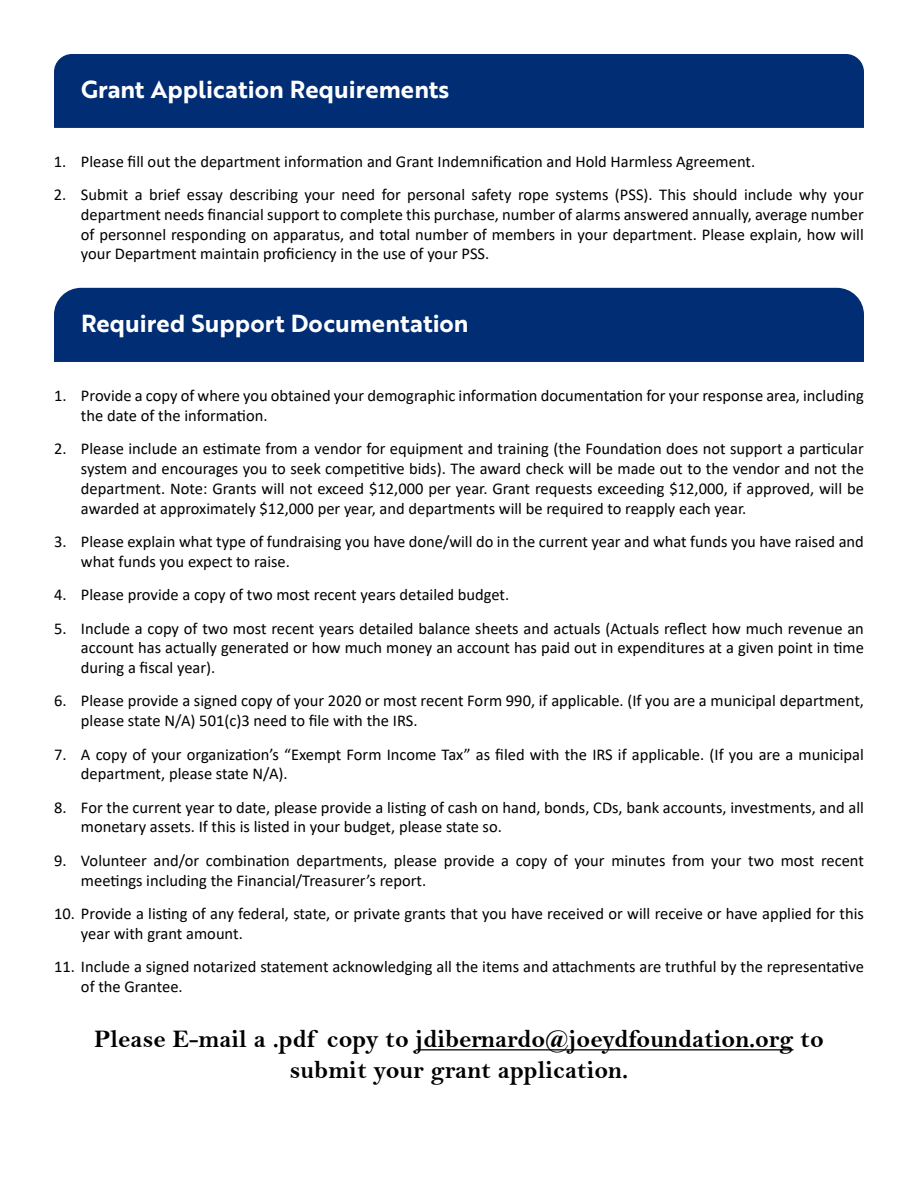
<style>
.page{position:relative;width:918px;height:1188px;background:#fff}
.page>*{position:absolute;margin:0;border:0;box-sizing:border-box;transform-origin:0 0}
.t1{font:25.5px/30.6px "Bell MT Bold";color:#000;text-align:center}
.t2{font:24px "Brother 1816 Bold";color:#fff}
.t3{font:16.5px/19.8px "Calibri";color:#000}
</style>
<div class="page">
<div style="left:54px;top:54px;width:810px;height:74px;background:#002d74"></div>
<div style="left:54px;top:288px;width:810px;height:74px;background:#002d74"></div>
<hr style="left:416px;top:1049px;width:377px;height:1px;background:#000">
<h2 class="t2" style="left:81px;top:71px;width:370px">Grant Application Requirements</h2>
<p class="t3" style="left:54px;top:151px;width:703px">1. Please fill out the department information and Grant Indemnification and Hold Harmless Agreement.</p>
<p class="t3" style="left:81px;top:184px;width:784px;text-align:justify;text-indent:-27px">2. Submit a brief essay describing your need for personal safety rope systems (PSS). This should include why your department needs financial support to complete this purchase, number of alarms answered annually, average number of personnel responding on apparatus, and total number of members in your department. Please explain, how will your Department maintain proficiency in the use of your PSS.</p>
<h2 class="t2" style="left:81px;top:305px;width:389px">Required Support Documentation</h2>
<p class="t3" style="left:81px;top:386px;width:784px;text-indent:-27px">1. Provide a copy of where you obtained your demographic information documentation for your response area, including the date of the information.</p>
<p class="t3" style="left:81px;top:439px;width:785px;text-align:justify;text-indent:-27px">2. Please include an estimate from a vendor for equipment and training (the Foundation does not support a particular system and encourages you to seek competitive bids). The award check will be made out to the vendor and not the department. Note: Grants will not exceed $12,000 per year. Grant requests exceeding $12,000, if approved, will be awarded at approximately $12,000 per year, and departments will be required to reapply each year.</p>
<p class="t3" style="left:81px;top:531px;width:784px;text-indent:-27px">3. Please explain what type of fundraising you have done/will do in the current year and what funds you have raised and what funds you expect to raise.</p>
<p class="t3" style="left:54px;top:584px;width:457px">4. Please provide a copy of two most recent years detailed budget.</p>
<p class="t3" style="left:81px;top:618px;width:785px;text-align:justify;text-indent:-27px">5. Include a copy of two most recent years detailed balance sheets and actuals (Actuals reflect how much revenue an account has actually generated or how much money an account has paid out in expenditures at a given point in time during a fiscal year).</p>
<p class="t3" style="left:81px;top:691px;width:785px;text-indent:-27px">6. Please provide a signed copy of your 2020 or most recent Form 990, if applicable. (If you are a municipal department, please state N/A) 501(c)3 need to file with the IRS.</p>
<p class="t3" style="left:81px;top:744px;width:784px;text-indent:-27px">7. A copy of your organization’s “Exempt Form Income Tax” as filed with the IRS if applicable. (If you are a municipal department, please state N/A).</p>
<p class="t3" style="left:81px;top:797px;width:784px;text-indent:-27px">8. For the current year to date, please provide a listing of cash on hand, bonds, CDs, bank accounts, investments, and all monetary assets. If this is listed in your budget, please state so.</p>
<p class="t3" style="left:81px;top:850px;width:785px;text-indent:-27px">9. Volunteer and/or combination departments, please provide a copy of your minutes from your two most recent meetings including the Financial/Treasurer’s report.</p>
<p class="t3" style="left:81px;top:903px;width:784px;text-indent:-27px">10. Provide a listing of any federal, state, or private grants that you have received or will receive or have applied for this year with grant amount.</p>
<p class="t3" style="left:81px;top:956px;width:785px;text-indent:-27px">11. Include a signed notarized statement acknowledging all the items and attachments are truthful by the representative of the Grantee.</p>
<h1 class="t1" style="left:94px;top:1024px;width:731px">Please E-mail a .pdf copy to jdibernardo@joeydfoundation.org to submit your grant application.</h1>
</div>
